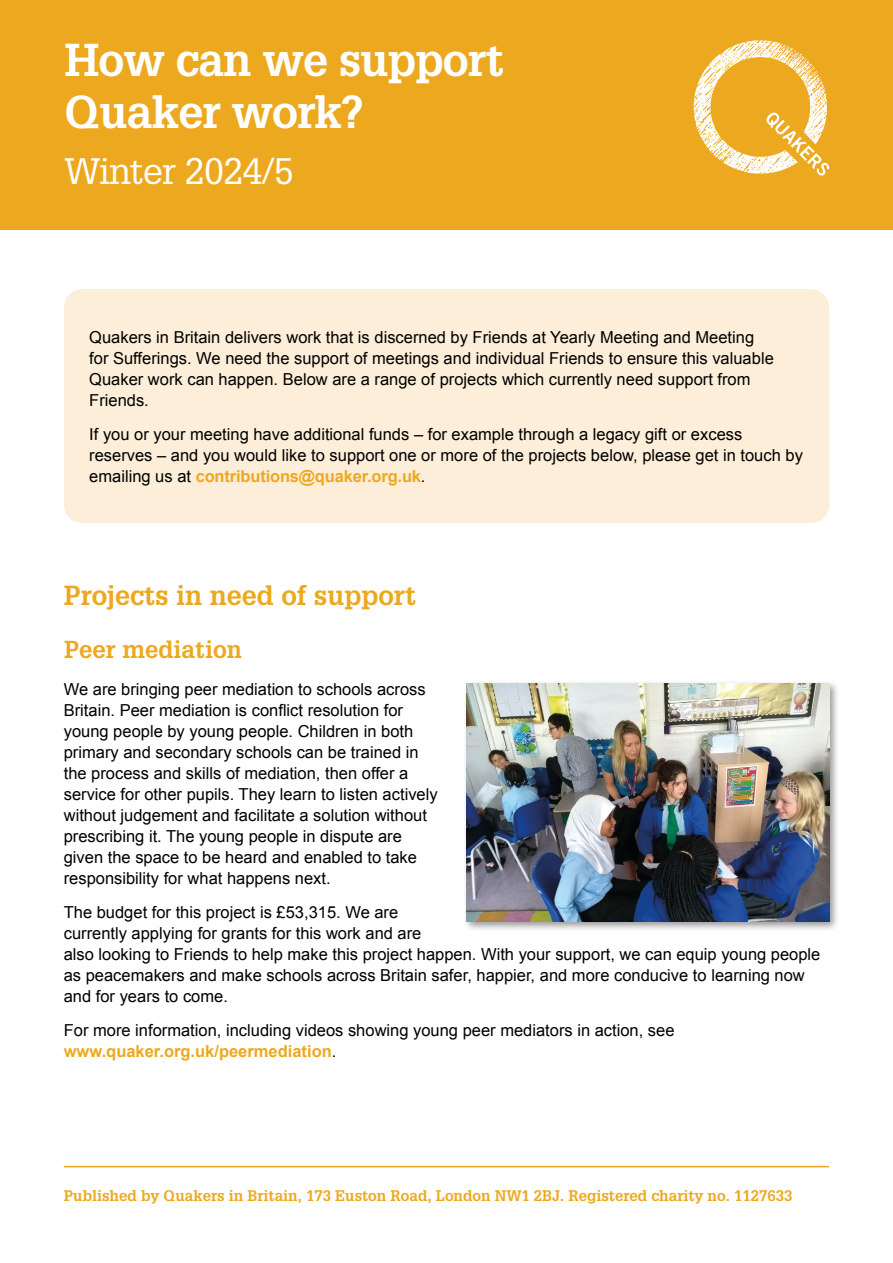
<style>
.page{position:relative;width:893px;height:1263px;background:#fff}
.page>*{position:absolute;margin:0;border:0;box-sizing:border-box;transform-origin:0 0}
.t1{font:700 45px "Glypha";letter-spacing:-.02em;color:#fff}
.t2{font:36px "Glypha";letter-spacing:-.02em;color:#fff}
.Heading{font:700 27px "Glypha";color:#eca91f}
.Heading-2{font:700 24px "Glypha";color:#eca91f}
.body_text__3mm{font:16.5px/21px "Arial";color:#000}
.body_text__2mm{font:700 15px "Glypha";color:#eca91f}
.s1{font-weight:700;color:#eca91f}
</style>
<div class="page">
<div style="left:0;top:0;width:893px;height:230px;background:#eca91f"></div>
<svg style="left:694px;top:40px;width:135px;height:136px"></svg>
<hr style="left:64px;top:1166px;width:765px;height:1px;background:#eca91f">
<div style="left:64px;top:289px;width:765px;height:234px;background:#fceed8;border-radius:18px"></div>
<div style="left:463px;top:679px;width:377px;height:254px;background:#000;opacity:.41"></div>
<img style="left:466px;top:683px;width:363px;height:239px">
<p class="t1" style="left:64px;top:32px;width:441px">How can we support</p>
<p class="t1" style="left:64px;top:84px;width:301px">Quaker work?</p>
<p class="t2" style="left:64px;top:149px;width:231px">Winter 2024/5</p>
<p class="body_text__3mm" style="left:89px;top:327px;width:686px">Quakers in Britain delivers work that is discerned by Friends at Yearly Meeting and Meeting for Sufferings. We need the support of meetings and individual Friends to ensure this valuable Quaker work can happen. Below are a range of projects which currently need support from Friends.</p>
<p class="body_text__3mm" style="left:89px;top:423px;width:715px">If you or your meeting have additional funds – for example through a legacy gift or excess reserves – and you would like to support one or more of the projects below, please get in touch by emailing us at <span class="s1">contributions@quaker.org.uk</span>.</p>
<p class="Heading" style="left:64px;top:578px;width:354px">Projects in need of support</p>
<p class="Heading-2" style="left:64px;top:634px;width:179px">Peer mediation</p>
<p class="body_text__3mm" style="left:64px;top:679px;width:375px">We are bringing peer mediation to schools across Britain. Peer mediation is conflict resolution for young people by young people. Children in both primary and secondary schools can be trained in the process and skills of mediation, then offer a service for other pupils. They learn to listen actively without judgement and facilitate a solution without prescribing it. The young people in dispute are given the space to be heard and enabled to take responsibility for what happens next.</p>
<p class="body_text__3mm" style="left:64px;top:902px;width:758px">The budget for this project is £53,315. We are<br>currently applying for grants for this work and are<br>also looking to Friends to help make this project happen. With your support, we can equip young people as peacemakers and make schools across Britain safer, happier, and more conducive to learning now and for years to come.</p>
<p class="body_text__3mm" style="left:64px;top:1019px;width:612px">For more information, including videos showing young peer mediators in action, see <span class="s1">www.quaker.org.uk/peermediation</span>.</p>
<p class="body_text__2mm" style="left:64px;top:1186px;width:730px">Published by Quakers in Britain, 173 Euston Road, London NW1 2BJ. Registered charity no. 1127633</p>
</div>
